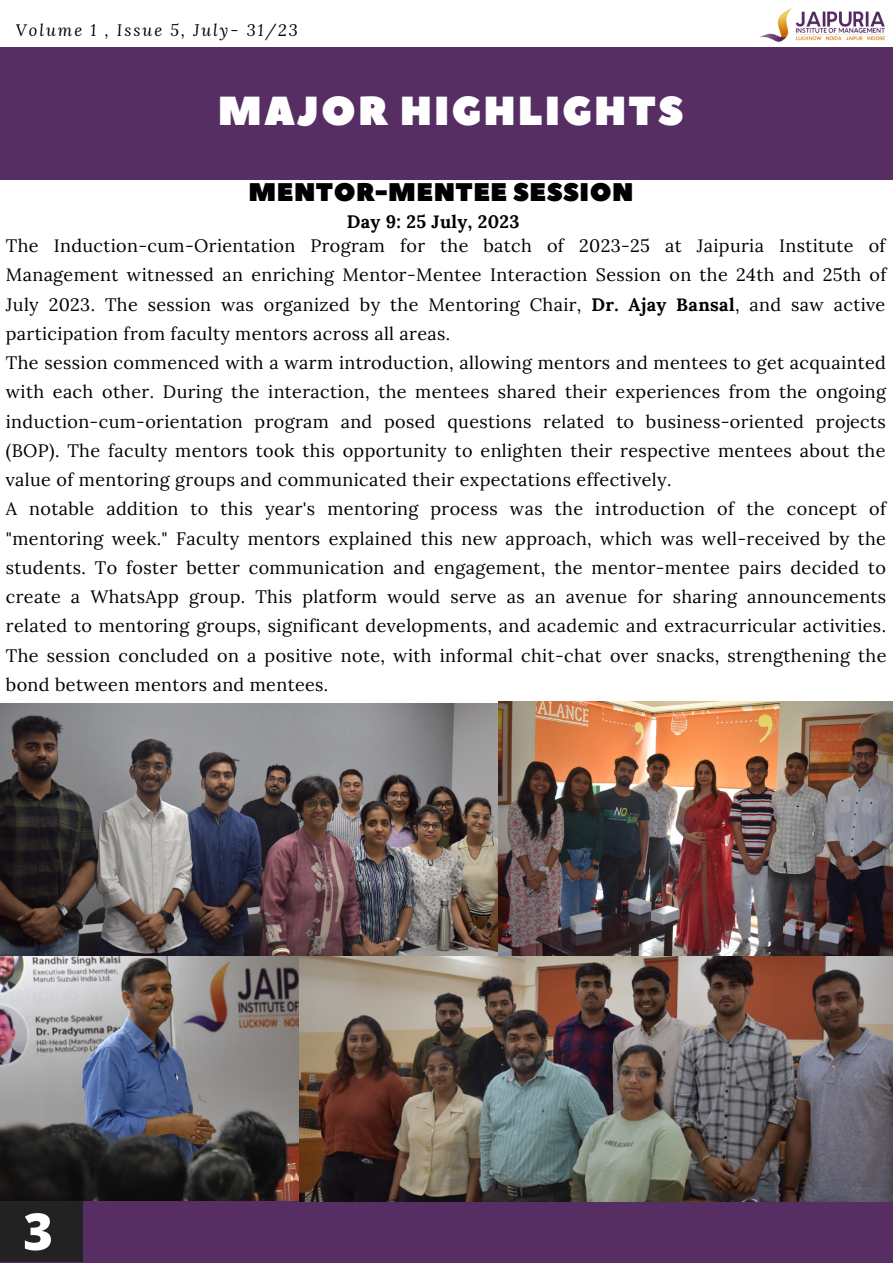
<style>
.page{position:relative;width:893px;height:1264px;background:#fff}
.page>*{position:absolute;margin:0;border:0;box-sizing:border-box;transform-origin:0 0}
.t1{font:800 51px "Open Sans";color:#fff}
.t2{font:40.5px "Peace Sans";letter-spacing:.05em;color:#fff}
.t3{font:25.5px "Peace Sans";letter-spacing:.02em;color:#000}
.t4{font:18px/29.2px "Lora";letter-spacing:.02em;color:#000;text-align:justify}
.t5{font:700 18px "Lora";letter-spacing:.02em;color:#000}
.t6{font:italic 16.5px "Lora";letter-spacing:.12em;color:#000}
.s1{font-weight:700}
</style>
<div class="page">
<div style="left:0;top:48px;width:892px;height:131px;background:#562e64"></div>
<img style="left:0;top:955px;width:300px;height:245px">
<img style="left:760px;top:8px;width:125px;height:34px">
<div style="left:0;top:1201px;width:892px;height:61px;background:#562e64"></div>
<div style="left:0;top:1201px;width:83px;height:61px;background:#222"></div>
<img style="left:0;top:703px;width:498px;height:252px">
<img style="left:498px;top:701px;width:394px;height:254px">
<img style="left:300px;top:956px;width:592px;height:245px">
<p class="t6" style="left:16px;top:19px;width:283px">Volume 1 , Issue 5, July- 31/23</p>
<p class="t2" style="left:218px;top:84px;width:467px">MAJOR HIGHLIGHTS</p>
<p class="t3" style="left:249px;top:176px;width:386px">MENTOR-MENTEE SESSION</p>
<p class="t5" style="left:346px;top:209px;width:174px">Day 9: 25 July, 2023</p>
<p class="t4" style="left:6px;top:231px;width:882px">The Induction-cum-Orientation Program for the batch of 2023-25 at Jaipuria Institute of Management witnessed an enriching Mentor-Mentee Interaction Session on the 24th and 25th of July 2023. The session was organized by the Mentoring Chair, <span class="s1">Dr. Ajay Bansal</span>, and saw active participation from faculty mentors across all areas.</p>
<p class="t4" style="left:6px;top:348px;width:881px">The session commenced with a warm introduction, allowing mentors and mentees to get acquainted with each other. During the interaction, the mentees shared their experiences from the ongoing induction-cum-orientation program and posed questions related to business-oriented projects (BOP). The faculty mentors took this opportunity to enlighten their respective mentees about the value of mentoring groups and communicated their expectations effectively.</p>
<p class="t4" style="left:6px;top:494px;width:882px">A notable addition to this year's mentoring process was the introduction of the concept of "mentoring week." Faculty mentors explained this new approach, which was well-received by the students. To foster better communication and engagement, the mentor-mentee pairs decided to create a WhatsApp group. This platform would serve as an avenue for sharing announcements related to mentoring groups, significant developments, and academic and extracurricular activities.<br>The session concluded on a positive note, with informal chit-chat over snacks, strengthening the bond between mentors and mentees.</p>
<p class="t1" style="left:23px;top:1195px;width:31px">3</p>
</div>
